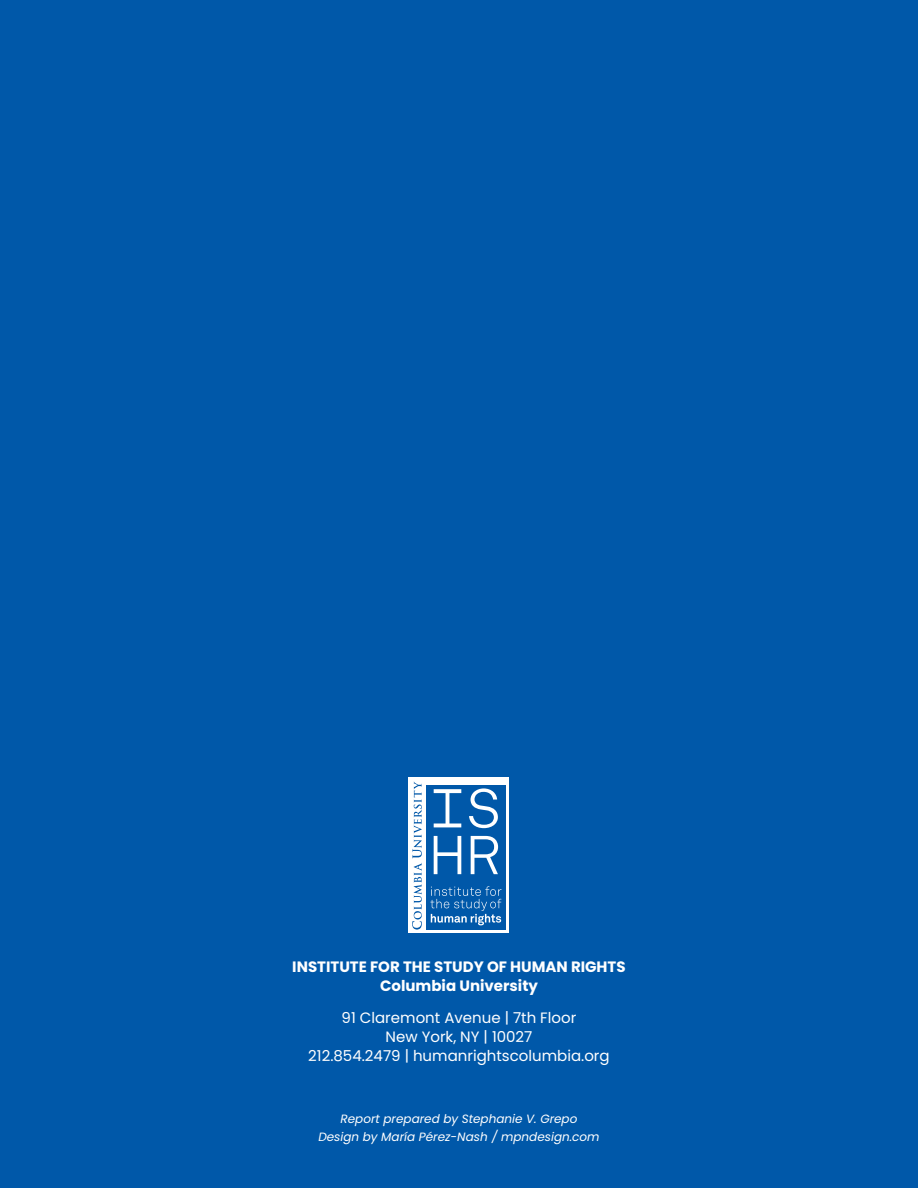
<style>
.page{position:relative;width:918px;height:1188px;background:#0058a9}
.page>*{position:absolute;margin:0;border:0;box-sizing:border-box;transform-origin:0 0}
.t1{font:15px/18.8px "Poppins";color:#fff;text-align:center}
.t2{font:700 15px/18.8px "Poppins";color:#fff;text-align:center}
.t3{font:italic 12px/18.3px "Poppins";color:#fff;text-align:center}
</style>
<div class="page">
<div style="left:409px;top:778px;width:100px;height:155px;background:#fff"></div>
<div style="left:426px;top:882px;width:80px;height:47px;background:#0058a9"></div>
<div style="left:426px;top:785px;width:80px;height:99px;background:#0058a9"></div>
<svg style="left:430px;top:886px;width:72px;height:39px"></svg>
<svg style="left:412px;top:781px;width:10px;height:149px"></svg>
<svg style="left:434px;top:789px;width:27px;height:38px"></svg>
<svg style="left:469px;top:788px;width:29px;height:40px"></svg>
<svg style="left:434px;top:836px;width:27px;height:38px"></svg>
<svg style="left:471px;top:836px;width:27px;height:38px"></svg>
<p class="t2" style="left:292px;top:958px;width:335px">INSTITUTE FOR THE STUDY OF HUMAN RIGHTS<br>Columbia University</p>
<p class="t1" style="left:308px;top:1009px;width:303px">91 Claremont Avenue | 7th Floor<br>New York, NY | 10027<br>212.854.2479 | humanrightscolumbia.org</p>
<p class="t3" style="left:318px;top:1109px;width:283px">Report prepared by Stephanie V. Grepo<br>Design by María Pérez-Nash / mpndesign.com</p>
</div>
